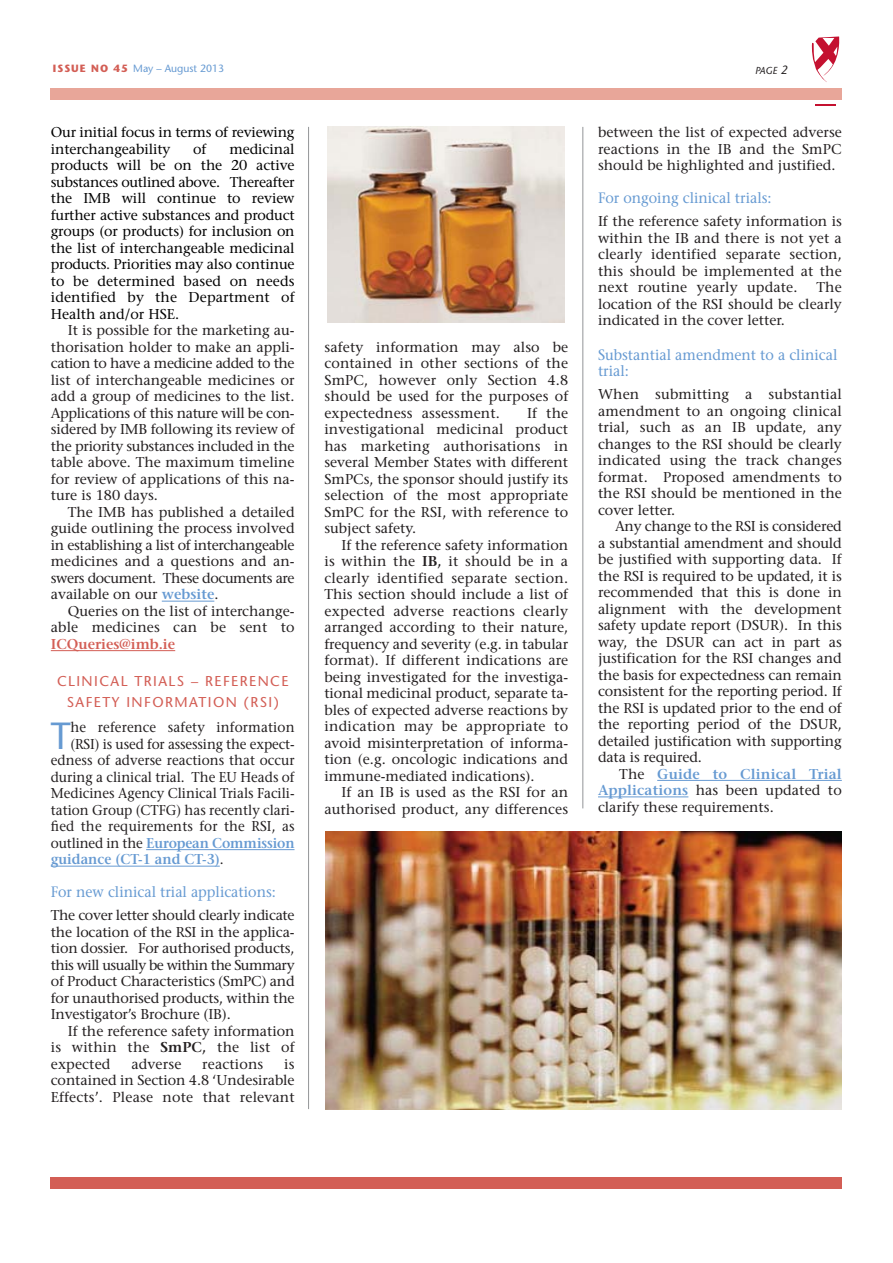
<style>
.page{position:relative;width:893px;height:1263px;background:#fff}
.page>*{position:absolute;margin:0;border:0;box-sizing:border-box;transform-origin:0 0}
.t1{font:37.8px "Stone Sans";color:#669ad2;scale:.95 1}
.t2{font:15px/16.5px "Stone Serif";color:#669ad2;scale:.95 1}
.t3{font:14.25px/16.5px "Stone Serif";color:#231f20;text-align:justify}
.t4{font:14.25px/16.5px "Stone Serif";letter-spacing:-.005em;color:#000}
.t5{font:14.25px "Stone Serif";color:#231f20;scale:.95 1}
.t6{font:600 14.25px "Stone Serif";letter-spacing:-.01em;color:#669ad2;scale:.95 1}
.t7{font:14.25px/21px "Stone Sans";letter-spacing:.1em;color:#d35e55;text-align:center}
.t8{font:600 14.25px "Stone Serif";color:#d35e55}
.t9{font:10.5px "Stone Sans";color:#669ad2}
.t10{font:italic 10.2px "Stone Sans";color:#231f20}
.s1{font-weight:700;color:#d35e55}
.s2{font-size:12px}
.s3{color:#231f20}
.s4{font-weight:600;color:#669ad2}
.s5{font-weight:400;color:#231f20}
.s6{font-weight:600}
</style>
<div class="page">
<hr style="left:162px;top:601px;width:52px;height:1px;background:#669ad2">
<hr style="left:51px;top:650px;width:124px;height:1px;background:#d35e55">
<hr style="left:146px;top:849px;width:148px;height:1px;background:#669ad2">
<hr style="left:51px;top:866px;width:169px;height:1px;background:#669ad2">
<svg style="left:811px;top:36px;width:29px;height:46px"></svg>
<svg style="left:815px;top:104px;width:21px;height:1px"></svg>
<hr style="left:308px;top:127px;width:1px;height:982px;background:#939598">
<hr style="left:582px;top:127px;width:1px;height:681px;background:#939598">
<div style="left:51px;top:1177px;width:791px;height:12px;background:#d35e55"></div>
<div style="left:51px;top:88px;width:791px;height:12px;background:#e8a699"></div>
<hr style="left:657px;top:780px;width:185px;height:1px;background:#669ad2">
<hr style="left:598px;top:797px;width:90px;height:1px;background:#669ad2">
<img style="left:327px;top:127px;width:238px;height:195px">
<img style="left:325px;top:832px;width:517px;height:277px">
<p class="t9" style="left:53px;top:65px;width:173px"><span class="s1">ISSUE NO 45</span> May – August 2013</p>
<p class="t10" style="left:755px;top:67px;width:34px">PAGE <span class="s2">2</span></p>
<p class="t4" style="left:51px;top:126px;width:245px">Our initial focus in terms of reviewing interchangeability</p>
<p class="t4" style="left:193px;top:142px;width:15px">of</p>
<p class="t4" style="left:51px;top:142px;width:245px;text-align:justify;text-indent:178px">medicinal products will be on the 20 active substances outlined above. Thereafter the IMB will continue to review further active substances and product groups (or products) for inclusion on the list of interchangeable medicinal products<span class="s3">.</span> Priorities may also continue to be determined based on needs identified by the Department of Health and/or HSE.</p>
<p class="t3" style="left:51px;top:324px;width:245px;text-indent:17px">It is possible for the marketing au&shy;thorisation holder to make an appli&shy;cation to have a medicine added to the list of interchangeable medicines or add a group of medicines to the list.<br>Applications of this nature will be con&shy;sidered by IMB following its review of the priority substances included in the table above. The maximum timeline for review of applications of this na&shy;ture is 180 days.</p>
<p class="t3" style="left:51px;top:505px;width:245px;text-indent:17px">The IMB has published a detailed guide outlining the process involved in establishing a list of interchangeable medicines and a questions and an&shy;swers document. These documents are available on our <span class="s4">website</span>.</p>
<p class="t3" style="left:51px;top:604px;width:245px;text-align:right">Queries on the list of interchange&shy;able medicines can be sent to</p>
<p class="t8" style="left:51px;top:638px;width:126px">ICQueries@imb.ie</p>
<p class="t7" style="left:57px;top:672px;width:233px">CLINICAL TRIALS – REFERENCE<br>SAFETY INFORMATION (RSI)</p>
<h1 class="t1" style="left:51px;top:721px;width:23px">T</h1>
<p class="t5" style="left:71px;top:722px;width:237px">he reference safety information</p>
<p class="t5" style="left:71px;top:738px;width:237px">(RSI) is used for assessing the expect-</p>
<p class="t5" style="left:51px;top:755px;width:258px">edness of adverse reactions that occur</p>
<p class="t5" style="left:51px;top:771px;width:258px">during a clinical trial. The EU Heads of</p>
<p class="t5" style="left:51px;top:788px;width:258px">Medicines Agency Clinical Trials Facili-</p>
<p class="t5" style="left:51px;top:804px;width:258px">tation Group (CTFG) has recently clari-</p>
<p class="t5" style="left:51px;top:821px;width:258px">fied the requirements for the RSI, as</p>
<p class="t6" style="left:51px;top:837px;width:258px"><span class="s5">outlined in the</span> European Commission</p>
<p class="t6" style="left:51px;top:854px;width:183px">guidance (CT-1 and CT-3)<span class="s5">.</span></p>
<p class="t2" style="left:51px;top:885px;width:238px">For new clinical trial applications:</p>
<p class="t3" style="left:51px;top:909px;width:245px">The cover letter should clearly indicate the location of the RSI in the applica&shy;tion dossier. For authorised products, this will usually be within the Summary of Product Characteristics (SmPC) and for unauthorised products, within the Investigator’s Brochure (IB).</p>
<p class="t3" style="left:51px;top:1024px;width:245px;text-indent:17px">If the reference safety information is within the <span class="s6">SmPC,</span> the list of expected</p>
<p class="t3" style="left:131px;top:1057px;width:51px">adverse</p>
<p class="t3" style="left:202px;top:1057px;width:63px">reactions</p>
<p class="t3" style="left:51px;top:1057px;width:245px;text-indent:233px">is contained in Section 4.8 ‘Undesirable Effects’. Please note that relevant</p>
<p class="t3" style="left:324px;top:340px;width:245px">safety information may also be contained in other sections of the SmPC, however only Section 4.8 should be used for the purposes of expectedness assessment.</p>
<p class="t3" style="left:324px;top:406px;width:245px;text-indent:203px">If the investigational medicinal product has marketing authorisations in several Member States with different SmPCs, the sponsor should justify its selection of the most appropriate SmPC for the RSI, with reference to subject safety.</p>
<p class="t3" style="left:324px;top:538px;width:245px;text-indent:17px">If the reference safety information is within the <span class="s6">IB,</span> it should be in a clearly identified separate section.<br>This section should include a list of expected adverse reactions clearly arranged according to their nature, frequency and severity (e.g. in tabular format). If different indications are being investigated for the investiga&shy;tional medicinal product, separate ta&shy;bles of expected adverse reactions by indication may be appropriate to avoid misinterpretation of informa&shy;tion (e.g. oncologic indications and immune-mediated indications).</p>
<p class="t3" style="left:324px;top:785px;width:245px;text-align:right">If an IB is used as the RSI for an authorised product, any differences</p>
<p class="t3" style="left:598px;top:126px;width:245px">between the list of expected adverse reactions in the IB and the SmPC should be highlighted and justified.</p>
<p class="t2" style="left:598px;top:191px;width:184px">For ongoing clinical trials:</p>
<p class="t3" style="left:598px;top:215px;width:245px">If the reference safety information is within the IB and there is not yet a clearly identified separate section, this should be implemented at the next routine yearly update.</p>
<p class="t3" style="left:598px;top:281px;width:245px;text-indent:218px">The location of the RSI should be clearly indicated in the cover letter.</p>
<p class="t2" style="left:598px;top:348px;width:254px">Substantial amendment to a clinical trial:</p>
<p class="t3" style="left:598px;top:387px;width:245px">When submitting a substantial amendment to an ongoing clinical trial, such as an IB update, any changes to the RSI should be clearly indicated using the track changes format. Proposed amendments to the RSI should be mentioned in the cover letter.</p>
<p class="t3" style="left:598px;top:519px;width:245px;text-indent:17px">Any change to the RSI is considered a substantial amendment and should be justified with supporting data. If the RSI is required to be updated, it is recommended that this is done in alignment with the development safety update report (DSUR). In this way, the DSUR can act in part as justification for the RSI changes and the basis for expectedness can remain consistent for the reporting period. If the RSI is updated prior to the end of the reporting period of the DSUR, detailed justification with supporting data is required.</p>
<p class="t3" style="left:598px;top:767px;width:245px;text-indent:21px">The <span class="s4">Guide to Clinical Trial Applications</span> has been updated to clarify these requirements.</p>
</div>
